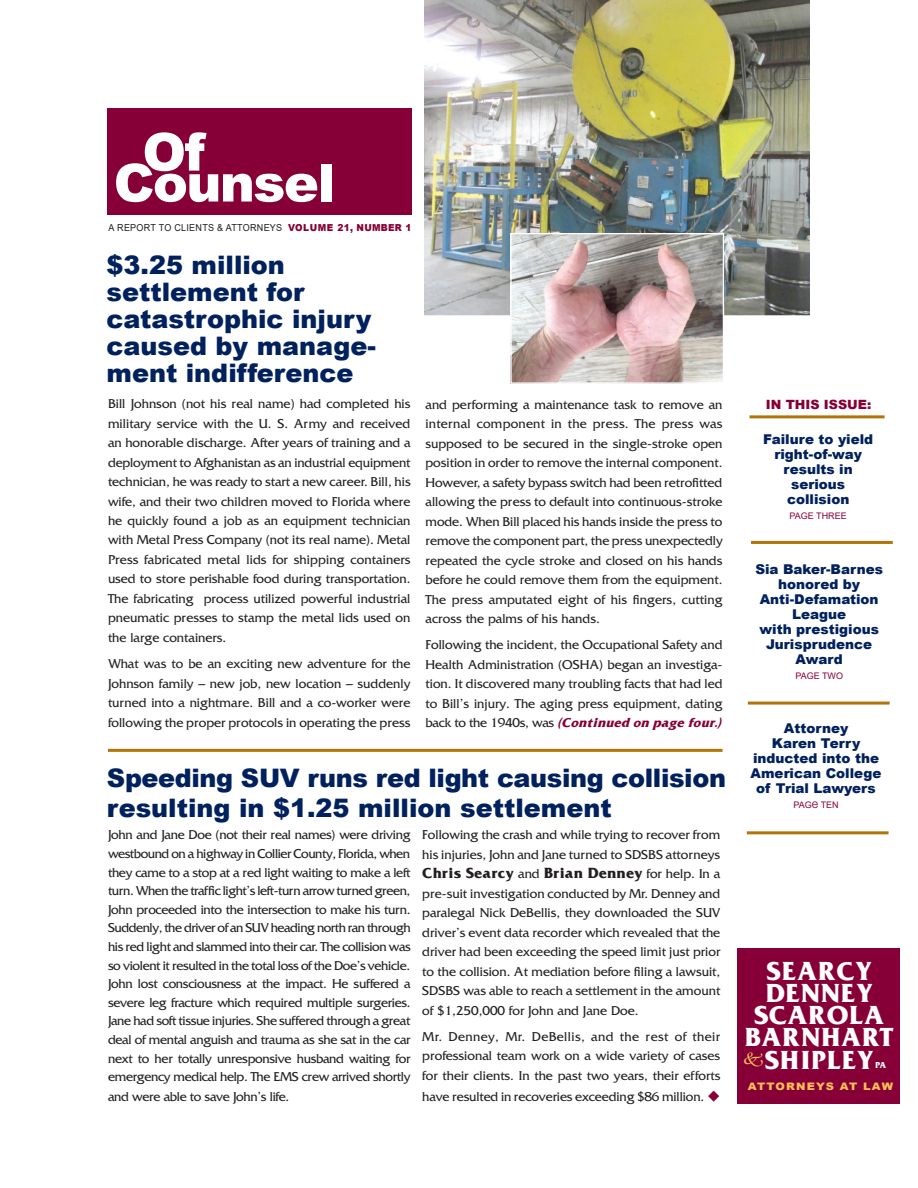
<style>
.page{position:relative;width:918px;height:1188px;background:#fff}
.page>*{position:absolute;margin:0;border:0;box-sizing:border-box;transform-origin:0 0}
.t1{font:900 52.5px "Arial";letter-spacing:-.03em;color:#fff}
.t2{font:900 25.5px/27px "Arial";color:#00215d}
.t3{font:700 23.85px/22.4px "Friz Quadrata";color:#fff;text-align:center}
.t4{font:13.5px/19.5px "Friz Quadrata Std";color:#231f20;text-align:justify}
.t5{font:900 13.5px/15px "Arial";color:#00215d;text-align:center}
.t6{font:700 13.5px "Friz Quadrata";color:#231f20}
.t7{font:900 12.75px "Arial";color:#860037}
.t8{font:italic 700 12px "Friz Quadrata";color:#860037}
.t9{font:900 10.35px "Arial";letter-spacing:.105em;color:#fdbe56;scale:1.1 1}
.t10{font:9.6px "Arial";letter-spacing:.03em;color:#231f20;scale:.94 1}
.t11{font:9px "Arial";color:#860037}
.t12{font:700 7.95px "Friz Quadrata";color:#fff}
.s1{font-weight:900;color:#860037}
.s2{font-family:"Friz Quadrata Std";font-weight:400}
.s3{color:#860037}
</style>
<div class="page">
<div style="left:737px;top:948px;width:163px;height:156px;background:#860037"></div>
<div style="left:108px;top:108px;width:304px;height:107px;background:#860037"></div>
<hr style="left:108px;top:749px;width:615px;height:3px;background:#b2730b">
<img style="left:425px;top:0;width:385px;height:315px">
<img style="left:512px;top:235px;width:210px;height:147px">
<div style="left:510px;top:233px;width:214px;height:151px;border:1px solid #fff"></div>
<hr style="left:750px;top:415px;width:135px;height:3px;background:#b2730b">
<hr style="left:751px;top:541px;width:142px;height:3px;background:#b2730b">
<hr style="left:748px;top:702px;width:142px;height:3px;background:#b2730b">
<hr style="left:747px;top:831px;width:142px;height:3px;background:#b2730b">
<h1 class="t1" style="left:142px;top:114px;width:64px">Of</h1>
<h1 class="t1" style="left:114px;top:145px;width:223px">Counsel</h1>
<p class="t10" style="left:109px;top:221px;width:324px">A REPORT TO CLIENTS &amp; ATTORNEYS <span class="s1">VOLUME 21, NUMBER 1</span></p>
<h2 class="t2" style="left:106px;top:250px;width:271px">$3.25 million settlement for catastrophic injury caused by manage&shy;ment indifference</h2>
<p class="t4" style="left:108px;top:394px;width:304px">Bill Johnson (not his real name) had completed his military service with the U. S. Army and received an honorable discharge. After years of training and a deployment to Afghanistan as an industrial equipment technician, he was ready to start a new career. Bill, his wife, and their two children moved to Florida where he quickly found a job as an equipment technician with Metal Press Company (not its real name). Metal Press fabricated metal lids for shipping containers used to store perishable food during transportation.<br>The fabricating process utilized powerful industrial pneumatic presses to stamp the metal lids used on the large containers.</p>
<p class="t4" style="left:108px;top:654px;width:304px">What was to be an exciting new adventure for the Johnson family – new job, new location – suddenly turned into a nightmare. Bill and a co-worker were following the proper protocols in operating the press</p>
<p class="t4" style="left:426px;top:395px;width:299px">and performing a maintenance task to remove an internal component in the press. The press was supposed to be secured in the single-stroke open position in order to remove the internal component.<br>However, a safety bypass switch had been retrofitted allowing the press to default into continuous-stroke mode. When Bill placed his hands inside the press to remove the component part, the press unexpectedly repeated the cycle stroke and closed on his hands before he could remove them from the equipment.<br>The press amputated eight of his fingers, cutting across the palms of his hands.</p>
<p class="t4" style="left:426px;top:635px;width:299px">Following the incident, the Occupational Safety and Health Administration (OSHA) began an investiga&shy;tion. It discovered many troubling facts that had led to Bill’s injury. The aging press equipment, dating back to the 1940s, was</p>
<p class="t8" style="left:557px;top:715px;width:169px">(Continued on pagefour.)</p>
<h2 class="t2" style="left:107px;top:762px;width:621px;line-height:30px">Speeding SUV runs red light causing collision resulting in $1.25 million settlement</h2>
<p class="t4" style="left:108px;top:826px;width:304px;line-height:18.6px">John and Jane Doe (not their real names) were driving westbound on a highway in Collier County, Florida, when they came to a stop at a red light waiting to make a left turn. When the traffic light’s left-turn arrow turned green, John proceeded into the intersection to make his turn.<br>Suddenly, the driver of an SUV heading north ran through his red light and slammed into their car. The collision was so violent it resulted in the total loss of the Doe’s vehicle.<br>John lost consciousness at the impact. He suffered a severe leg fracture which required multiple surgeries.<br>Jane had soft tissue injuries. She suffered through a great deal of mental anguish and trauma as she sat in the car next to her totally unresponsive husband waiting for emergency medical help. The EMS crew arrived shortly and were able to save John’s life.</p>
<p class="t4" style="left:422px;top:825px;width:300px">Following the crash and while trying to recover from his injuries, John and Jane turned to SDSBS attorneys</p>
<p class="t6" style="left:422px;top:864px;width:300px">Chris Searcy <span class="s2">and</span> Brian Denney <span class="s2">for help. In a</span></p>
<p class="t4" style="left:422px;top:884px;width:300px">pre-suit investigation conducted by Mr. Denney and paralegal Nick DeBellis, they downloaded the SUV driver’s event data recorder which revealed that the driver had been exceeding the speed limit just prior to the collision. At mediation before filing a lawsuit, SDSBS was able to reach a settlement in the amount of $1,250,000 for John and Jane Doe.</p>
<p class="t4" style="left:422px;top:1027px;width:300px">Mr. Denney, Mr. DeBellis, and the rest of their professional team work on a wide variety of cases for their clients. In the past two years, their efforts</p>
<p class="t4" style="left:422px;top:1087px;width:300px">have resulted in recoveries exceeding $86 million. <span class="s3">◆</span></p>
<p class="t7" style="left:766px;top:395px;width:107px">IN THIS ISSUE:</p>
<p class="t5" style="left:763px;top:431px;width:112px">Failure to yield right-of-way results in serious collision</p>
<p class="t11" style="left:790px;top:509px;width:59px">PAGE THREE</p>
<p class="t5" style="left:755px;top:561px;width:129px">Sia Baker-Barnes honored by<br>Anti-Defamation<br>League<br>with prestigious<br>Jurisprudence<br>Award</p>
<p class="t11" style="left:795px;top:670px;width:49px">PAGE TWO</p>
<p class="t5" style="left:751px;top:721px;width:132px">Attorney<br>Karen Terry inducted into the<br>American College of Trial Lawyers</p>
<p class="t11" style="left:793px;top:799px;width:47px">PAGe TEN</p>
<h3 class="t3" style="left:744px;top:959px;width:151px">SEARCY<br>DENNEY<br>SCAROLA<br>BARNHART<br>SHIPLEY</h3>
<p class="t9" style="left:748px;top:1079px;width:134px">ATTORNEYS AT LAW</p>
<p class="t12" style="left:875px;top:1060px;width:13px">PA</p>
</div>
